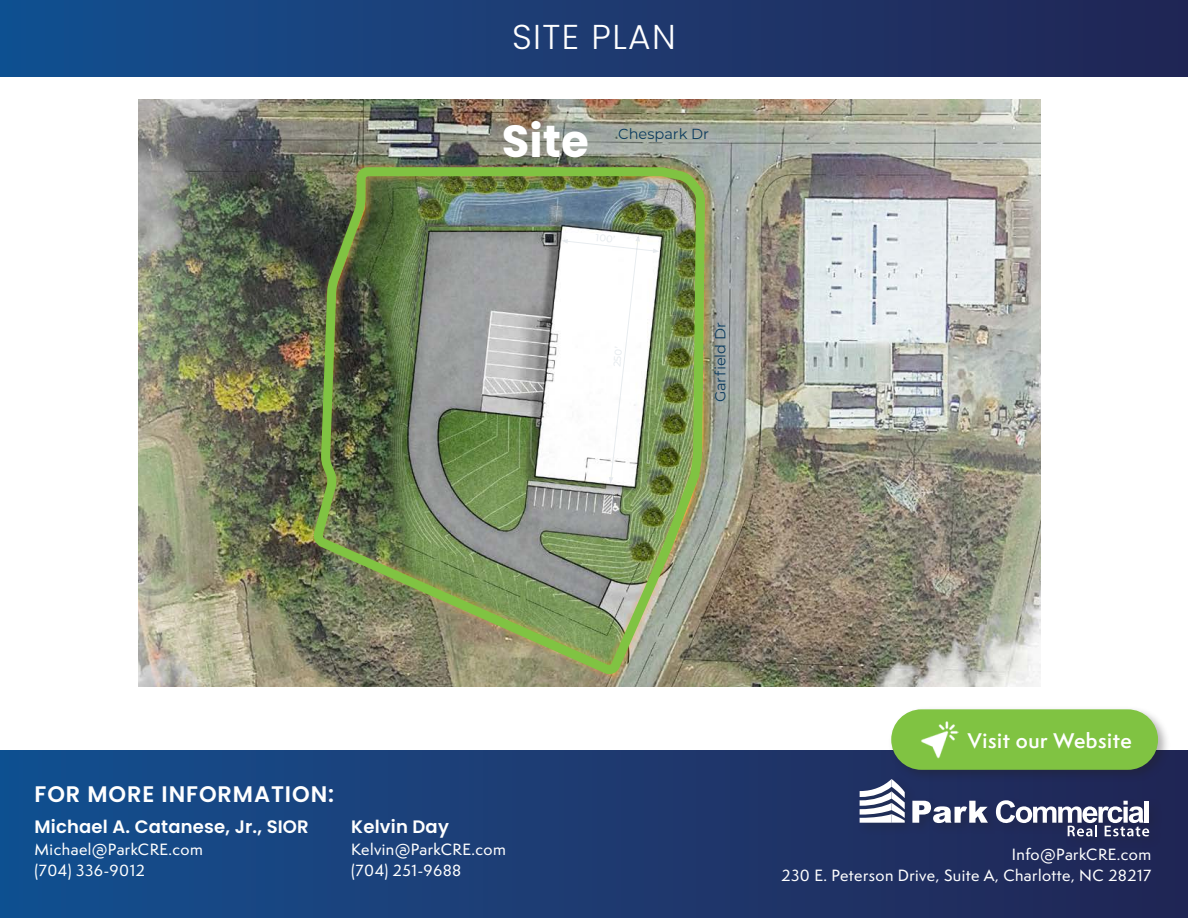
<style>
.page{position:relative;width:1188px;height:918px;background:#fff}
.page>*{position:absolute;margin:0;border:0;box-sizing:border-box;transform-origin:0 0}
.t1{font:700 45px "Poppins";color:#fff}
.t2{font:300 34.5px "Poppins";letter-spacing:.04em;color:#fff}
.t3{font:600 22.5px "Poppins";letter-spacing:.04em;color:#fff}
.t4{font:600 19.5px "Semplicita Pro";letter-spacing:.03em;color:#fff}
.t5{font:600 18px "Poppins";letter-spacing:.01em;color:#fff}
.t6{font:500 15px "Semplicita Pro";letter-spacing:.03em;color:#fff}
.t7{font:14.55px "Montserrat";color:#0c3b5e}
</style>
<div class="page">
<div style="left:0;top:751px;width:1188px;height:167px;background:linear-gradient(to right,#145090,#232553)"></div>
<div style="left:856px;top:777px;width:306px;height:72px;background:#1f2c5c"></div>
<svg style="left:912px;top:801px;width:76px;height:22px"></svg>
<svg style="left:996px;top:800px;width:153px;height:37px"></svg>
<svg style="left:860px;top:782px;width:45px;height:41px"></svg>
<div style="left:888px;top:706px;width:283px;height:77px;background:#231f20;opacity:.35"></div>
<div style="left:891px;top:709px;width:267px;height:61px;background:#80c342;border-radius:30px"></div>
<img style="left:921px;top:721px;width:38px;height:38px">
<div style="left:0;top:0;width:1188px;height:77px;background:linear-gradient(to right,#145090,#232553)"></div>
<img style="left:138px;top:99px;width:903px;height:588px">
<img style="left:307px;top:161px;width:403px;height:521px">
<p class="t2" style="left:512px;top:17px;width:165px">SITE PLAN</p>
<p class="t1" style="left:502px;top:115px;width:88px">Site</p>
<p class="t7" style="left:618px;top:124px;width:92px">Chespark Dr</p>
<p class="t7" style="left:710px;top:402px;width:82px;rotate:-90deg">Garfield Dr</p>
<p class="t3" style="left:35px;top:782px;width:301px">FOR MORE INFORMATION:</p>
<p class="t5" style="left:35px;top:816px;width:276px">Michael A. Catanese, Jr., SIOR</p>
<p class="t6" style="left:35px;top:838px;width:170px">Michael@ParkCRE.com</p>
<p class="t6" style="left:35px;top:859px;width:112px">(704) 336-9012</p>
<p class="t5" style="left:351px;top:816px;width:99px">Kelvin Day</p>
<p class="t6" style="left:351px;top:838px;width:156px">Kelvin@ParkCRE.com</p>
<p class="t6" style="left:351px;top:859px;width:112px">(704) 251-9688</p>
<p class="t4" style="left:968px;top:726px;width:165px">Visit our Website</p>
<p class="t6" style="left:1012px;top:844px;width:141px">Info@ParkCRE.com</p>
<p class="t6" style="left:781px;top:865px;width:371px">230 E. Peterson Drive, Suite A, Charlotte, NC 28217</p>
</div>
